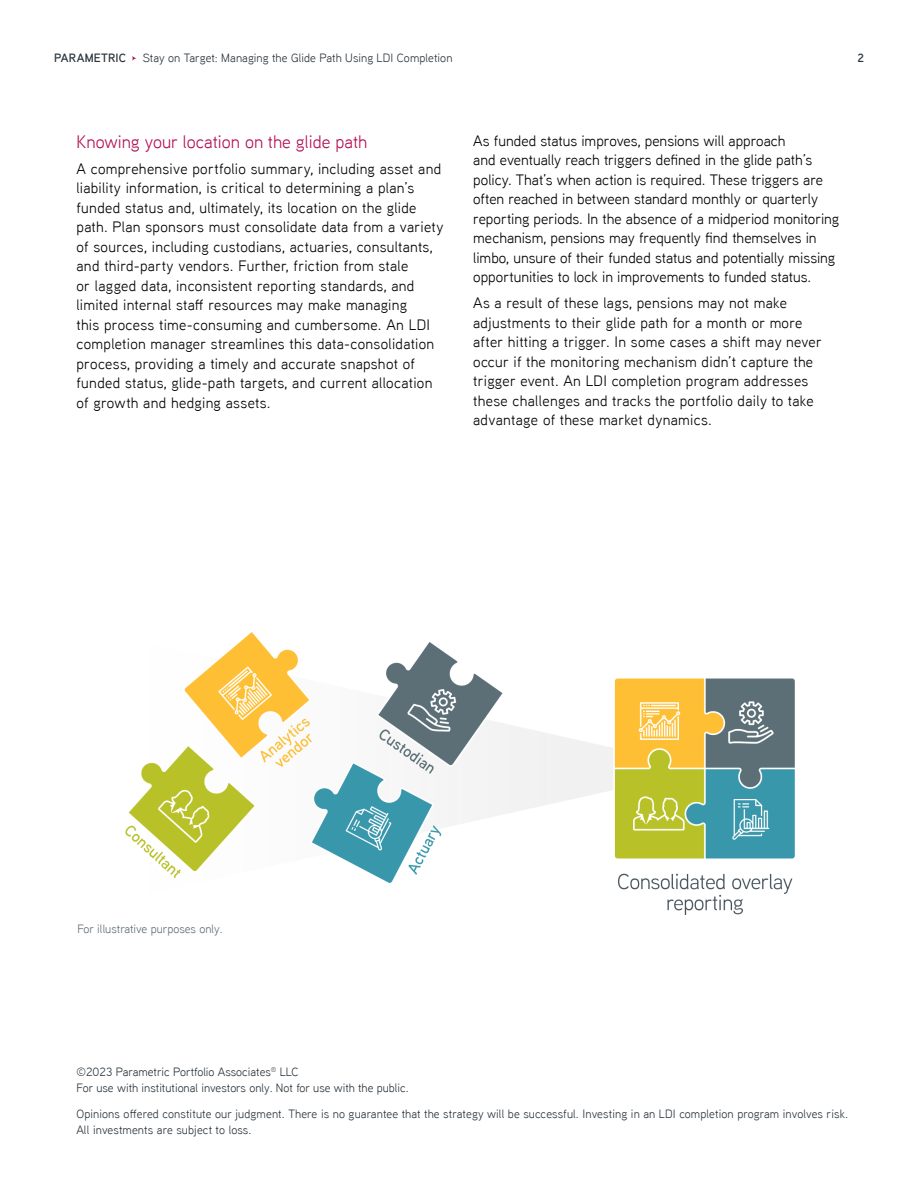
<style>
.page{position:relative;width:918px;height:1188px;background:#fff}
.page>*{position:absolute;margin:0;border:0;box-sizing:border-box;transform-origin:0 0}
.t1{font:18px "Aaux Next";color:#b50f52}
.t2{font:15px/19.5px "Aaux Next";letter-spacing:.015em;color:#000}
.t3{font:12px/16.5px "Aaux Next";letter-spacing:.01em;color:#29333b}
.t4{font:12px "Aaux Next";color:#5c6e76}
.t5{font:600 12px "Aaux Next";letter-spacing:.02em;color:#29333b}
</style>
<div class="page">
<svg style="left:132px;top:56px;width:4px;height:5px"></svg>
<img style="left:125px;top:632px;width:670px;height:283px">
<p class="t5" style="left:54px;top:50px;width:74px">PARAMETRIC</p>
<p class="t3" style="left:143px;top:50px;width:311px">Stay on Target: Managing the Glide Path Using LDI Completion</p>
<p class="t5" style="left:857px;top:50px;width:8px">2</p>
<p class="t1" style="left:76px;top:129px;width:292px">Knowing your location on the glide path</p>
<p class="t2" style="left:76px;top:158px;width:368px">A comprehensive portfolio summary, including asset and liability information, is critical to determining a plan’s funded status and, ultimately, its location on the glide path. Plan sponsors must consolidate data from a variety of sources, including custodians, actuaries, consultants, and third-party vendors. Further, friction from stale<br>or lagged data, inconsistent reporting standards, and limited internal staff resources may make managing<br>this process time-consuming and cumbersome. An LDI completion manager streamlines this data-consolidation process, providing a timely and accurate snapshot of funded status, glide-path targets, and current allocation of growth and hedging assets.</p>
<p class="t2" style="left:473px;top:130px;width:368px">As funded status improves, pensions will approach<br>and eventually reach triggers defined in the glide path’s policy. That’s when action is required. These triggers are often reached in between standard monthly or quarterly reporting periods. In the absence of a midperiod monitoring mechanism, pensions may frequently find themselves in limbo, unsure of their funded status and potentially missing opportunities to lock in improvements to funded status.</p>
<p class="t2" style="left:473px;top:293px;width:350px">As a result of these lags, pensions may not make adjustments to their glide path for a month or more after hitting a trigger. In some cases a shift may never occur if the monitoring mechanism didn’t capture the trigger event. An LDI completion program addresses these challenges and tracks the portfolio daily to take advantage of these market dynamics.</p>
<p class="t4" style="left:77px;top:921px;width:147px">For illustrative purposes only.</p>
<p class="t3" style="left:77px;top:1063px;width:334px">©2023 Parametric Portfolio Associates<sup>®</sup> LLC<br>For use with institutional investors only. Not for use with the public.</p>
<p class="t3" style="left:77px;top:1105px;width:773px">Opinions offered constitute our judgment. There is no guarantee that the strategy will be successful. Investing in an LDI completion program involves risk.<br>All investments are subject to loss.</p>
</div>
